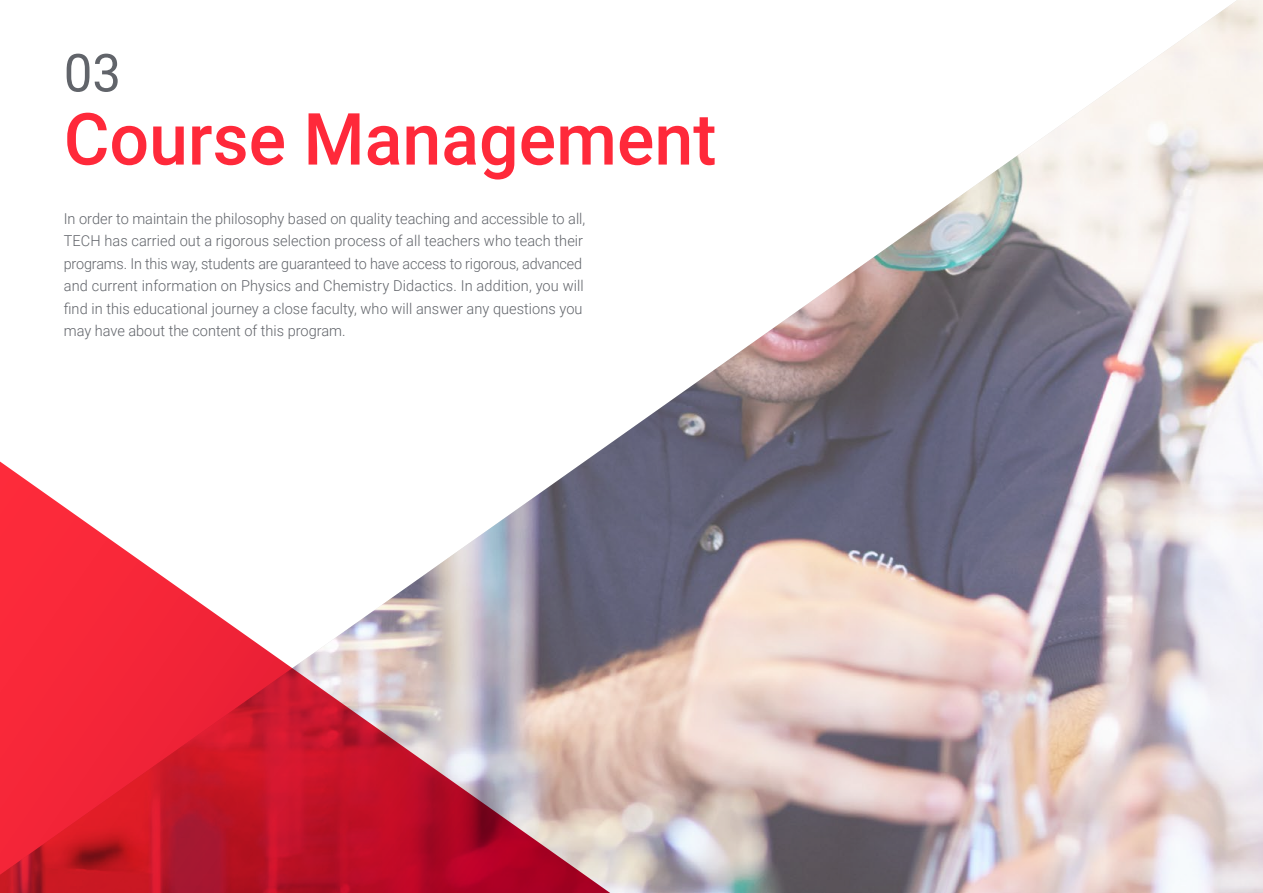
<style>
.page{position:relative;width:1263px;height:893px;background:#fff}
.page>*{position:absolute;margin:0;border:0;box-sizing:border-box;transform-origin:0 0}
.t1{font:500 72px "Roboto";color:#ff293a}
.t2{font:52.5px "Roboto";color:#61646a}
.t3{font:300 15px/22.5px "Roboto";letter-spacing:.005em;color:#61646a}
</style>
<div class="page">
<img style="left:606px;top:0;width:657px;height:893px">
<svg style="left:0;top:446px;width:640px;height:447px"></svg>
<h2 class="t2" style="left:64px;top:36px;width:59px">03</h2>
<h1 class="t1" style="left:64px;top:89px;width:654px">Course Management</h1>
<p class="t3" style="left:64px;top:207px;width:523px">In order to maintain the philosophy based on quality teaching and accessible to all, TECH has carried out a rigorous selection process of all teachers who teach their programs. In this way, students are guaranteed to have access to rigorous, advanced and current information on Physics and Chemistry Didactics. In addition, you will find in this educational journey a close faculty, who will answer any questions you may have about the content of this program.</p>
</div>
